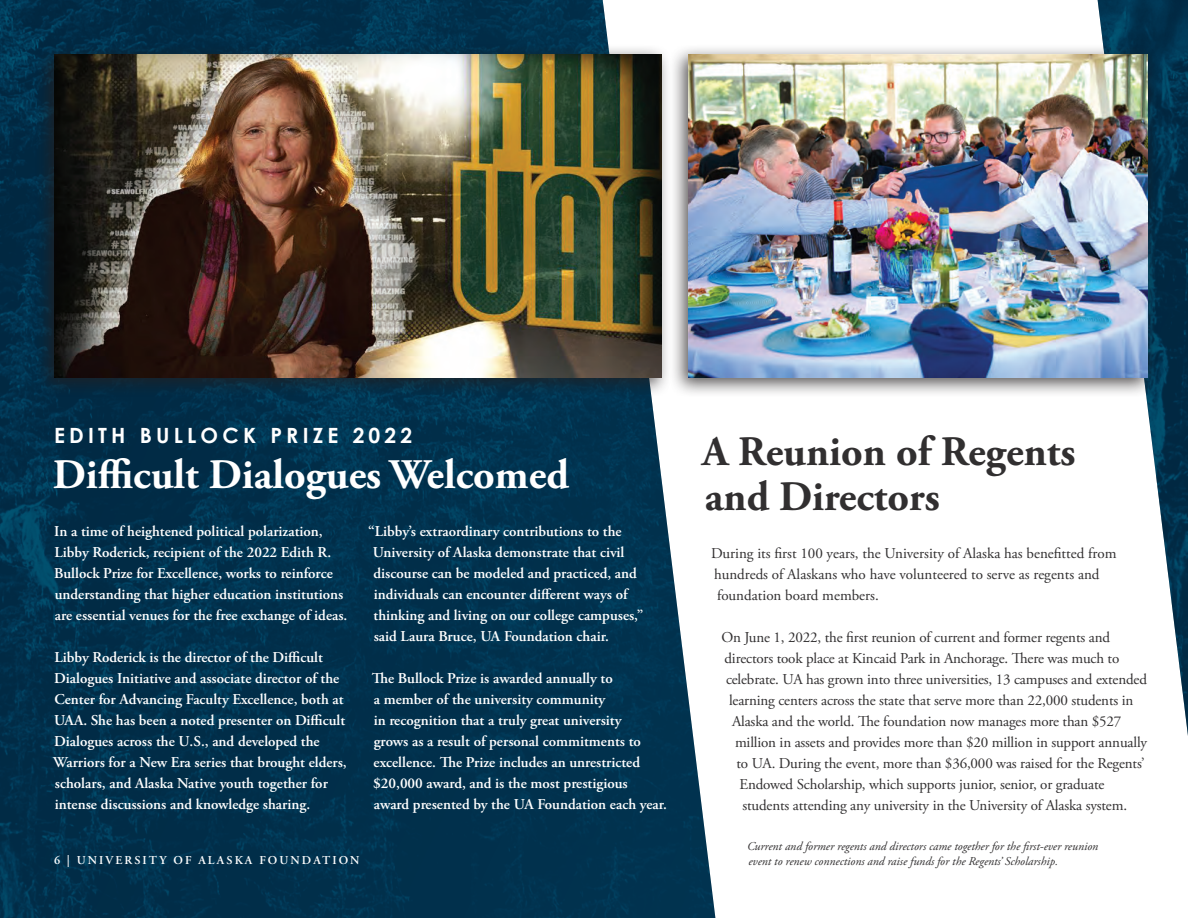
<style>
.page{position:relative;width:1188px;height:918px;background:#fff}
.page>*{position:absolute;margin:0;border:0;box-sizing:border-box;transform-origin:0 0}
.t1{font:700 42px/45px "Adobe Garamond Pro";color:#312f30}
.t2{font:700 42px "Adobe Garamond Pro";color:#fff}
.t3{font:700 21px "Century Gothic";letter-spacing:.2em;color:#fff}
.t4{font:600 15px/21px "Adobe Garamond Pro";color:#fff}
.t5{font:15px/21px "Adobe Garamond Pro";letter-spacing:-.01em;color:#312f30}
.t6{font:italic 12px "Adobe Garamond Pro";color:#312f30}
.t7{font:600 12px "Adobe Garamond Pro";letter-spacing:.175em;color:#fff}
</style>
<div class="page">
<img style="left:0;top:0;width:715px;height:918px">
<img style="left:1098px;top:0;width:90px;height:736px">
<div style="left:34px;top:44px;width:638px;height:354px;background:#231f20;opacity:.75"></div>
<img style="left:54px;top:54px;width:608px;height:324px">
<div style="left:668px;top:44px;width:490px;height:354px;background:#231f20;opacity:.75"></div>
<img style="left:688px;top:54px;width:460px;height:324px">
<h2 class="t3" style="left:54px;top:423px;width:360px">EDITH BULLOCK PRIZE 2022</h2>
<h1 class="t2" style="left:53px;top:451px;width:517px">Difficult Dialogues Welcomed</h1>
<p class="t4" style="left:54px;top:521px;width:295px">In a time of heightened political polarization, Libby Roderick, recipient of the 2022 Edith R.<br>Bullock Prize for Excellence, works to reinforce understanding that higher education institutions are essential venues for the free exchange of ideas.</p>
<p class="t4" style="left:53px;top:647px;width:295px">Libby Roderick is the director of the Difficult Dialogues Initiative and associate director of the Center for Advancing Faculty Excellence, both at UAA. She has been a noted presenter on Difficult Dialogues across the U.S., and developed the Warriors for a New Era series that brought elders, scholars, and Alaska Native youth together for intense discussions and knowledge sharing.</p>
<p class="t4" style="left:373px;top:521px;width:272px;text-indent:-5px">“Libby’s extraordinary contributions to the University of Alaska demonstrate that civil discourse can be modeled and practiced, and individuals can encounter different ways of thinking and living on our college campuses,” said Laura Bruce, UA Foundation chair.</p>
<p class="t4" style="left:372px;top:668px;width:297px">The Bullock Prize is awarded annually to<br>a member of the university community<br>in recognition that a truly great university<br>grows as a result of personal commitments to excellence. The Prize includes an unrestricted $20,000 award, and is the most prestigious<br>award presented by the UA Foundation each year.</p>
<h1 class="t1" style="left:702px;top:430px;width:375px">A Reunion of Regents and Directors</h1>
<p class="t5" style="left:711px;top:544px;width:407px">During its first 100 years, the University of Alaska has benefitted from hundreds of Alaskans who have volunteered to serve as regents and foundation board members.</p>
<p class="t5" style="left:722px;top:627px;width:390px">On June 1, 2022, the first reunion of current and former regents and</p>
<p class="t5" style="left:724px;top:648px;width:396px">directors took place at Kincaid Park in Anchorage. There was much to</p>
<p class="t5" style="left:726px;top:669px;width:423px">celebrate. UA has grown into three universities, 13 campuses and extended</p>
<p class="t5" style="left:729px;top:690px;width:406px">learning centers across the state that serve more than 22,000 students in</p>
<p class="t5" style="left:732px;top:711px;width:391px">Alaska and the world. The foundation now manages more than $527</p>
<p class="t5" style="left:735px;top:732px;width:414px">million in assets and provides more than $20 million in support annually</p>
<p class="t5" style="left:736px;top:753px;width:410px">to UA. During the event, more than $36,000 was raised for the Regents’</p>
<p class="t5" style="left:740px;top:774px;width:366px">Endowed Scholarship, which supports junior, senior, or graduate</p>
<p class="t5" style="left:742px;top:795px;width:386px">students attending any university in the University of Alaska system.</p>
<p class="t6" style="left:747px;top:839px;width:353px">Current and former regents and directors came together for the first-ever reunion</p>
<p class="t7" style="left:54px;top:853px;width:307px">6 | UNIVERSITY OF ALASKA FOUNDATION</p>
<p class="t6" style="left:748px;top:854px;width:311px">event to renew connections and raise funds for the Regents’ Scholarship.</p>
</div>
